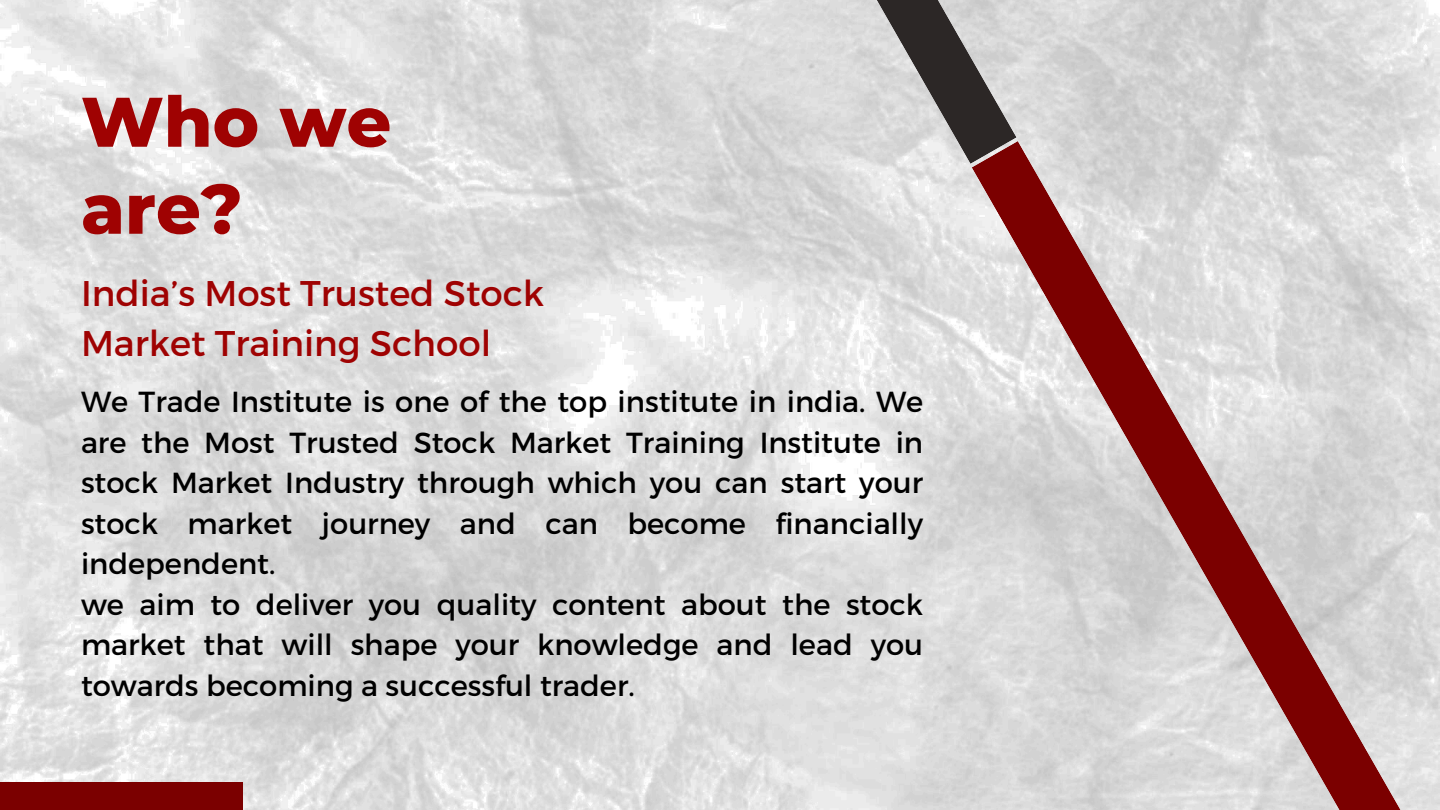
<style>
.page{position:relative;width:1440px;height:810px;background:#fff}
.page>*{position:absolute;margin:0;border:0;box-sizing:border-box;transform-origin:0 0}
.t1{font:800 70px/87px "Montserrat";color:#9f0202}
.t2{font:35.7px/49.5px "Montserrat";color:#9f0202}
.t3{font:29px/40.5px "Montserrat";color:#000;text-align:justify}
</style>
<div class="page">
<img style="left:0;top:0;width:1440px;height:810px">
<svg style="left:972px;top:141px;width:441px;height:669px;background:#ccbcbc"></svg>
<svg style="left:864px;top:0;width:153px;height:164px;background:#989494"></svg>
<div style="left:0;top:783px;width:243px;height:27px;background:#7b0000"></div>
<h1 class="t1" style="left:81px;top:78px;width:312px">Who we are?</h1>
<h2 class="t2" style="left:81px;top:267px;width:465px">India’s Most Trusted Stock<br>Market Training School</h2>
<p class="t3" style="left:81px;top:380px;width:844px">We Trade Institute is one of the top institute in india. We are the Most Trusted Stock Market Training Institute in stock Market Industry through which you can start your stock market journey and can become financially independent.</p>
<p class="t3" style="left:81px;top:583px;width:844px">we aim to deliver you quality content about the stock market that will shape your knowledge and lead you towards becoming a successful trader.</p>
</div>
